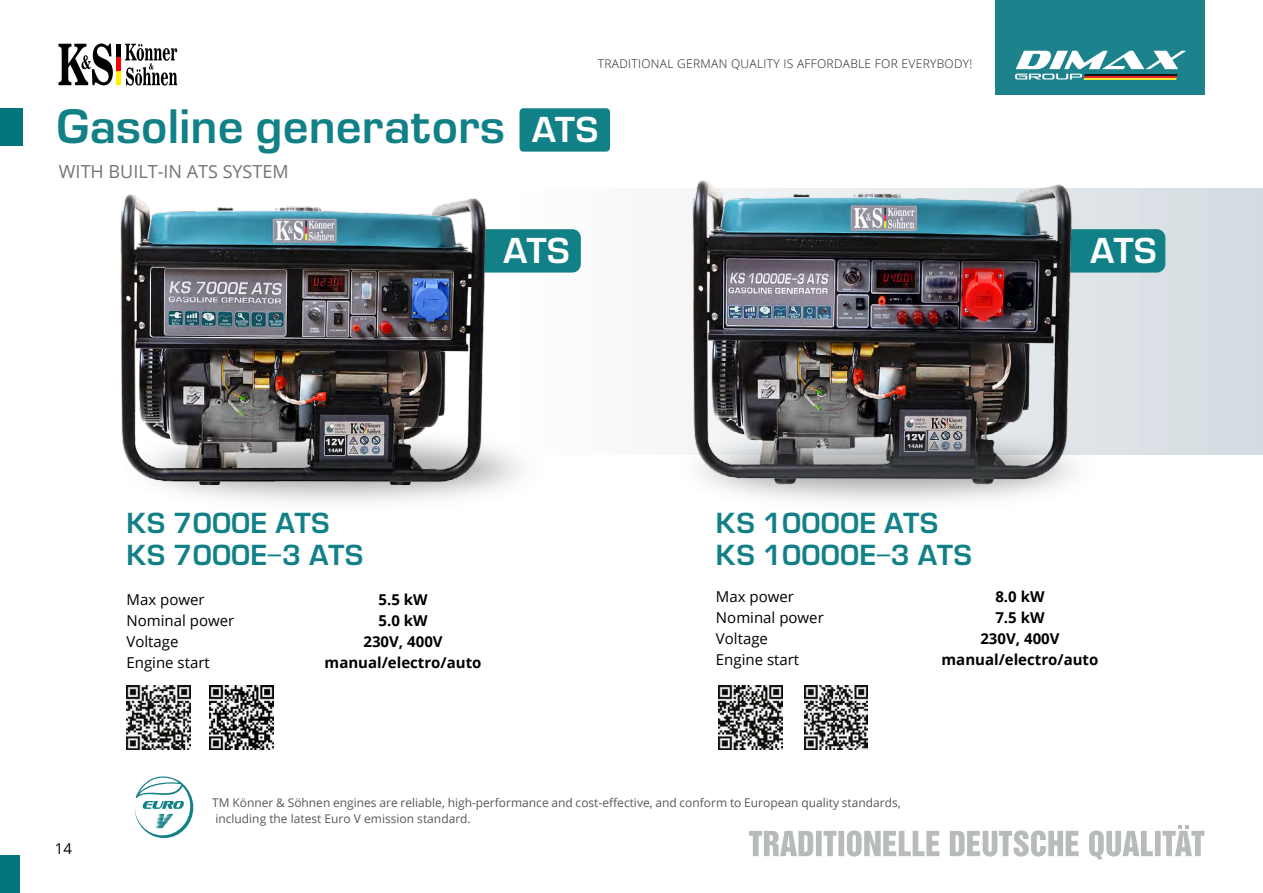
<style>
.page{position:relative;width:1263px;height:893px;background:#fff}
.page>*{position:absolute;margin:0;border:0;box-sizing:border-box;transform-origin:0 0}
.t1{font:45px "Europe Demi PL";color:#128187}
.t2{font:33.45px "Europe Demi PL";letter-spacing:-.025em;color:#fff}
.t3{font:27px/32.4px "Europe Demi PL";letter-spacing:.01em;color:#128187}
.t4{font:18px "Open Sans";color:#737373}
.t5{font:15px/21px "Open Sans";color:#000}
.t6{font:700 15px/21px "Open Sans";color:#000;text-align:center}
.t7{font:12px/16.2px "Open Sans";color:#57585a}
.t8{font:300 12px "Open Sans";letter-spacing:.025em;color:#231f20}
</style>
<div class="page">
<svg style="left:59px;top:44px;width:54px;height:41px"></svg>
<svg style="left:125px;top:44px;width:52px;height:42px"></svg>
<hr style="left:117px;top:44px;width:4px;height:14px;background:#000">
<hr style="left:117px;top:58px;width:4px;height:13px;background:#f00">
<hr style="left:117px;top:71px;width:4px;height:14px;background:#fff101">
<div style="left:0;top:108px;width:23px;height:38px;background:#03757d"></div>
<div style="left:0;top:855px;width:20px;height:38px;background:#03757d"></div>
<div style="left:994px;top:0;width:210px;height:95px;background:#1c838c"></div>
<svg style="left:1015px;top:51px;width:171px;height:29px"></svg>
<hr style="left:1083px;top:78px;width:94px;height:2px;background:#f7ee31">
<svg style="left:749px;top:825px;width:455px;height:35px"></svg>
<div style="left:678px;top:188px;width:585px;height:266px;background:#d9e0e4"></div>
<div style="left:488px;top:229px;width:93px;height:44px;background:#128187"></div>
<div style="left:1075px;top:229px;width:90px;height:44px;background:#128187"></div>
<img style="left:691px;top:181px;width:384px;height:211px">
<img style="left:120px;top:194px;width:368px;height:291px">
<img style="left:617px;top:392px;width:565px;height:111px">
<div style="left:519px;top:108px;width:91px;height:44px;background:#128187;border-radius:4px"></div>
<img style="left:127px;top:686px;width:63px;height:64px">
<img style="left:210px;top:686px;width:64px;height:64px">
<svg style="left:135px;top:776px;width:58px;height:62px"></svg>
<img style="left:804px;top:686px;width:64px;height:64px">
<img style="left:718px;top:686px;width:64px;height:64px">
<h1 class="t1" style="left:56px;top:100px;width:451px">Gasoline generators</h1>
<h3 class="t4" style="left:59px;top:159px;width:231px">WITH BUILT-IN ATS SYSTEM</h3>
<p class="t8" style="left:598px;top:55px;width:376px">TRADITIONAL GERMAN QUALITY IS AFFORDABLE FOR EVERYBODY!</p>
<h2 class="t2" style="left:531px;top:110px;width:69px">ATS</h2>
<h2 class="t2" style="left:503px;top:231px;width:69px">ATS</h2>
<h2 class="t2" style="left:1090px;top:231px;width:69px">ATS</h2>
<h3 class="t3" style="left:127px;top:507px;width:238px">KS 7000E ATS<br>KS 7000E-3 ATS</h3>
<h3 class="t3" style="left:716px;top:507px;width:258px">KS 10000E ATS<br>KS 10000E-3 ATS</h3>
<p class="t5" style="left:55px;top:837px;width:19px">14</p>
<p class="t5" style="left:127px;top:589px;width:109px">Max power<br>Nominal power<br>Voltage<br>Engine start</p>
<p class="t5" style="left:716px;top:586px;width:109px">Max power<br>Nominal power<br>Voltage<br>Engine start</p>
<p class="t6" style="left:325px;top:589px;width:158px">5.5 kW<br>5.0 kW<br>230V, 400V manual/electro/auto</p>
<p class="t6" style="left:941px;top:586px;width:158px">8.0 kW<br>7.5 kW<br>230V, 400V manual/electro/auto</p>
<p class="t7" style="left:212px;top:794px;width:690px">TM Könner &amp; Söhnen engines are reliable, high-performance and cost-effective, and conform to European quality standards, including the latest Euro V emission standard.</p>
</div>
